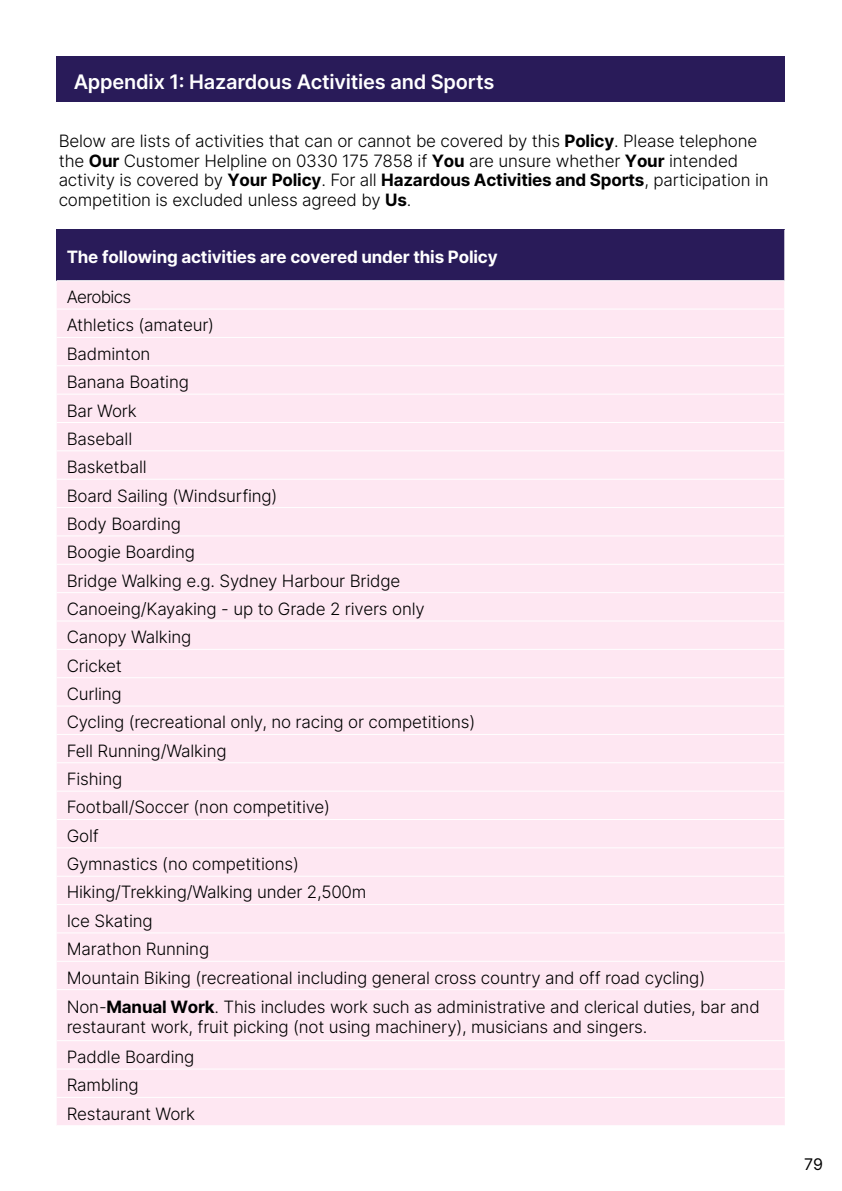
<style>
.page{position:relative;width:842px;height:1191px;background:#fff}
.page>*{position:absolute;margin:0;border:0;box-sizing:border-box;transform-origin:0 0}
.t1{font:600 20px "Inter";letter-spacing:-.01em;color:#fff}
.t2{font:300 17px/28.4px "Inter";letter-spacing:-.01em;color:#000}
.t3{font:700 17px "Inter";letter-spacing:-.01em;color:#fff}
.t4{font:16px "Inter";color:#000}
.s1{font-weight:700}
</style>
<div class="page">
<div style="left:57px;top:57px;width:728px;height:45px;background:#291b59"></div>
<div style="left:57px;top:230px;width:728px;height:51px;background:#291b59"></div>
<div style="left:57px;top:281px;width:728px;height:844px;background:#fee7f2"></div>
<hr style="left:784px;top:230px;width:1px;height:50px;background:#fff">
<hr style="left:57px;top:280px;width:728px;height:1px;background:#fff">
<hr style="left:57px;top:308px;width:728px;height:1px;background:#fff">
<hr style="left:57px;top:337px;width:728px;height:1px;background:#fff">
<hr style="left:57px;top:365px;width:728px;height:1px;background:#fff">
<hr style="left:57px;top:393px;width:728px;height:1px;background:#fff">
<hr style="left:57px;top:422px;width:728px;height:1px;background:#fff">
<hr style="left:57px;top:450px;width:728px;height:1px;background:#fff">
<hr style="left:57px;top:479px;width:728px;height:1px;background:#fff">
<hr style="left:57px;top:507px;width:728px;height:1px;background:#fff">
<hr style="left:57px;top:535px;width:728px;height:1px;background:#fff">
<hr style="left:57px;top:564px;width:728px;height:1px;background:#fff">
<hr style="left:57px;top:592px;width:728px;height:1px;background:#fff">
<hr style="left:57px;top:620px;width:728px;height:1px;background:#fff">
<hr style="left:57px;top:649px;width:728px;height:1px;background:#fff">
<hr style="left:57px;top:677px;width:728px;height:1px;background:#fff">
<hr style="left:57px;top:705px;width:728px;height:1px;background:#fff">
<hr style="left:57px;top:734px;width:728px;height:1px;background:#fff">
<hr style="left:57px;top:762px;width:728px;height:1px;background:#fff">
<hr style="left:57px;top:790px;width:728px;height:1px;background:#fff">
<hr style="left:57px;top:819px;width:728px;height:1px;background:#fff">
<hr style="left:57px;top:847px;width:728px;height:1px;background:#fff">
<hr style="left:57px;top:875px;width:728px;height:1px;background:#fff">
<hr style="left:57px;top:904px;width:728px;height:1px;background:#fff">
<svg style="left:784px;top:281px;width:1px;height:651px"></svg>
<hr style="left:57px;top:932px;width:728px;height:1px;background:#fff">
<hr style="left:57px;top:960px;width:728px;height:1px;background:#fff">
<hr style="left:57px;top:989px;width:728px;height:1px;background:#fff">
<hr style="left:784px;top:990px;width:1px;height:50px;background:#fff">
<hr style="left:57px;top:1040px;width:728px;height:1px;background:#fff">
<hr style="left:57px;top:1068px;width:728px;height:1px;background:#fff">
<hr style="left:57px;top:1096px;width:728px;height:1px;background:#fff">
<p class="t1" style="left:74px;top:67px;width:422px">Appendix 1: Hazardous Activities and Sports</p>
<p class="t2" style="left:59px;top:131px;width:711px;line-height:19.6px">Below are lists of activities that can or cannot be covered by this <span class="s1">Policy</span>. Please telephone the <span class="s1">Our</span> Customer Helpline on 0330 175 7858 if <span class="s1">You</span> are unsure whether <span class="s1">Your</span> intended activity is covered by <span class="s1">Your Policy</span>. For all <span class="s1">Hazardous Activities and Sports</span>, participation in competition is excluded unless agreed by <span class="s1">Us</span>.</p>
<p class="t3" style="left:67px;top:245px;width:432px">The following activities are covered under this Policy</p>
<p class="t2" style="left:67px;top:282px;width:694px">Aerobics<br>Athletics (amateur)<br>Badminton<br>Banana Boating<br>Bar Work<br>Baseball<br>Basketball<br>Board Sailing (Windsurfing)<br>Body Boarding<br>Boogie Boarding<br>Bridge Walking e.g. Sydney Harbour Bridge<br>Canoeing/Kayaking - up to Grade 2 rivers only<br>Canopy Walking<br>Cricket<br>Curling<br>Cycling (recreational only, no racing or competitions)<br>Fell Running/Walking<br>Fishing<br>Football/Soccer (non competitive)<br>Golf<br>Gymnastics (no competitions)<br>Hiking/Trekking/Walking under 2,500m<br>Ice Skating<br>Marathon Running<br>Mountain Biking (recreational including general cross country and off road cycling)<br>Non-<span class="s1">Manual Work</span>. This includes work such as administrative and clerical duties, bar and</p>
<p class="t2" style="left:67px;top:1012px;width:582px">restaurant work, fruit picking (not using machinery), musicians and singers.<br>Paddle Boarding<br>Rambling<br>Restaurant Work</p>
<p class="t4" style="left:804px;top:1152px;width:20px">79</p>
</div>
